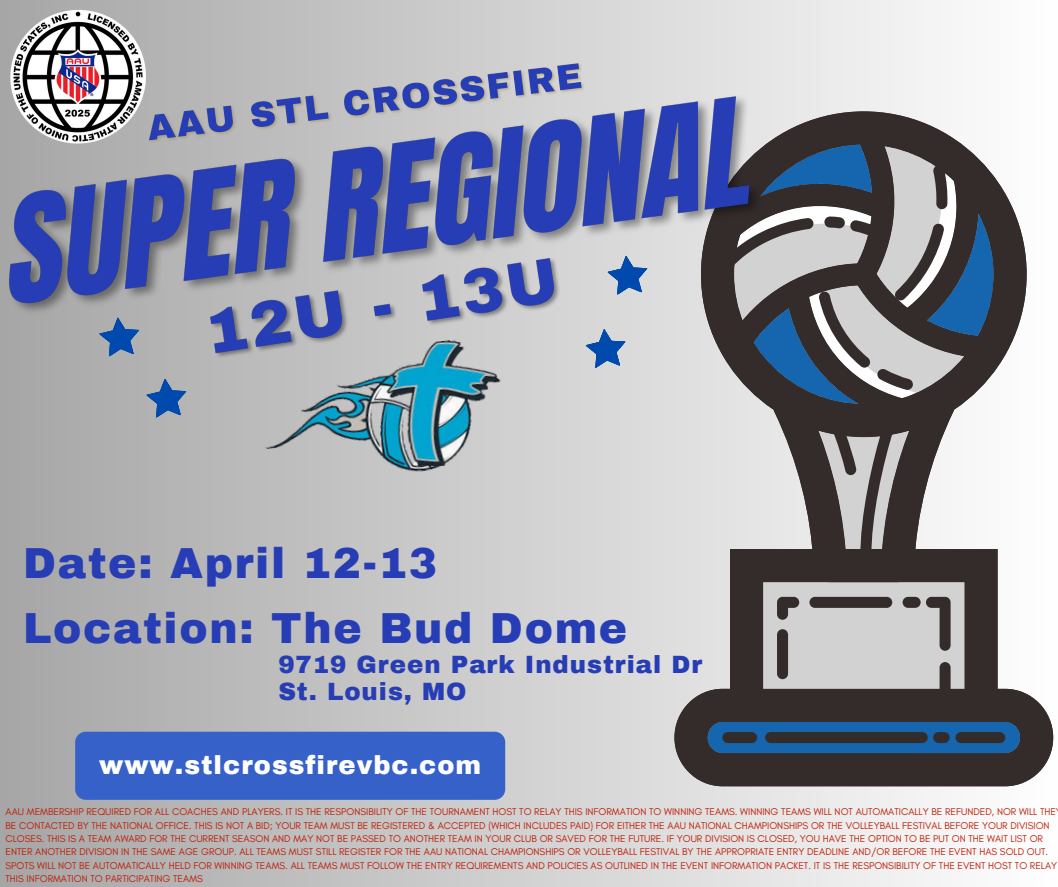
<style>
.page{position:relative;width:1058px;height:887px;background:#fff}
.page>*{position:absolute;margin:0;border:0;box-sizing:border-box;transform-origin:0 0}
.t1{font:900 42.45px "Archivo";letter-spacing:.04em;color:#273db5}
.t2{font:900 25.65px "Archivo";letter-spacing:.04em;color:#fff}
.t3{font:900 24.45px/27px "Archivo";letter-spacing:.04em;color:#273db5}
.t4{font:10.05px/13.4px "Glacial Indifference";color:#bf1c06}
</style>
<div class="page">
<div style="left:0;top:0;width:1058px;height:886px;background:linear-gradient(to right,#a6a6a6,#fefefe)"></div>
<div style="left:75px;top:731px;width:430px;height:68px;background:#3661c9;border-radius:11px"></div>
<svg style="left:730px;top:549px;width:267px;height:139px;background:#a4a2a1"></svg>
<div style="left:777px;top:629px;width:11px;height:50px;background:#342c2a;border-radius:6px"></div>
<svg style="left:777px;top:597px;width:22px;height:22px"></svg>
<div style="left:809px;top:597px;width:83px;height:11px;background:#342c2a;border-radius:6px"></div>
<div style="left:902px;top:597px;width:18px;height:11px;background:#342c2a;border-radius:6px"></div>
<svg style="left:926px;top:597px;width:24px;height:53px"></svg>
<div style="left:939px;top:662px;width:11px;height:38px;background:#342c2a;border-radius:6px"></div>
<svg style="left:674px;top:688px;width:379px;height:98px;background:#3a4350"></svg>
<div style="left:933px;top:732px;width:16px;height:11px;background:#342c2a;border-radius:6px"></div>
<div style="left:765px;top:732px;width:162px;height:11px;background:#342c2a;border-radius:6px"></div>
<div style="left:722px;top:732px;width:35px;height:11px;background:#342c2a;border-radius:6px"></div>
<div style="left:955px;top:732px;width:50px;height:11px;background:#342c2a;border-radius:6px"></div>
<svg style="left:701px;top:111px;width:325px;height:326px"></svg>
<svg style="left:713px;top:123px;width:280px;height:459px;background:#7c7f84"></svg>
<svg style="left:145px;top:376px;width:44px;height:42px;background:#6f8bb1"></svg>
<svg style="left:98px;top:347px;width:43px;height:10px"></svg>
<img style="left:255px;top:368px;width:254px;height:120px">
<img style="left:6px;top:4px;width:145px;height:54px">
<svg style="left:584px;top:347px;width:44px;height:22px"></svg>
<img style="left:0;top:58px;width:777px;height:289px">
<img style="left:200px;top:244px;width:370px;height:124px">
<img style="left:142px;top:55px;width:446px;height:94px">
<p class="t1" style="left:23px;top:541px;width:415px">Date: April 12-13</p>
<p class="t1" style="left:23px;top:605px;width:605px">Location: The Bud Dome</p>
<p class="t3" style="left:278px;top:651px;width:425px">9719 Green Park Industrial Dr<br>St. Louis, MO</p>
<p class="t2" style="left:99px;top:751px;width:384px">www.stlcrossfirevbc.com</p>
<p class="t4" style="left:6px;top:805px;width:1053px">AAU MEMBERSHIP REQUIRED FOR ALL COACHES AND PLAYERS. IT IS THE RESPONSIBILITY OF THE TOURNAMENT HOST TO RELAY THIS INFORMATION TO WINNING TEAMS. WINNING TEAMS WILL NOT AUTOMATICALLY BE REFUNDED, NOR WILL THE BE CONTACTED BY THE NATIONAL OFFICE. THIS IS NOT A BID; YOUR TEAM MUST BE REGISTERED &amp; ACCEPTED (WHICH INCLUDES PAID) FOR EITHER THE AAU NATIONAL CHAMPIONSHIPS OR THE VOLLEYBALL FESTIVAL BEFORE YOUR DIVISION CLOSES. THIS IS A TEAM AWARD FOR THE CURRENT SEASON AND MAY NOT BE PASSED TO ANOTHER TEAM IN YOUR CLUB OR SAVED FOR THE FUTURE. IF YOUR DIVISION IS CLOSED, YOU HAVE THE OPTION TO BE PUT ON THE WAIT LIST OR ENTER ANOTHER DIVISION IN THE SAME AGE GROUP. ALL TEAMS MUST STILL REGISTER FOR THE AAU NATIONAL CHAMPIONSHIPS OR VOLLEYBALL FESTIVAL BY THE APPROPRIATE ENTRY DEADLINE AND/OR BEFORE THE EVENT HAS SOLD OUT.<br>SPOTS WILL NOT BE AUTOMATICALLY HELD FOR WINNING TEAMS. ALL TEAMS MUST FOLLOW THE ENTRY REQUIREMENTS AND POLICIES AS OUTLINED IN THE EVENT INFORMATION PACKET. IT IS THE RESPONSIBILITY OF THE EVENT HOST TO RELAY THIS INFORMATION TO PARTICIPATING TEAMS</p>
</div>
